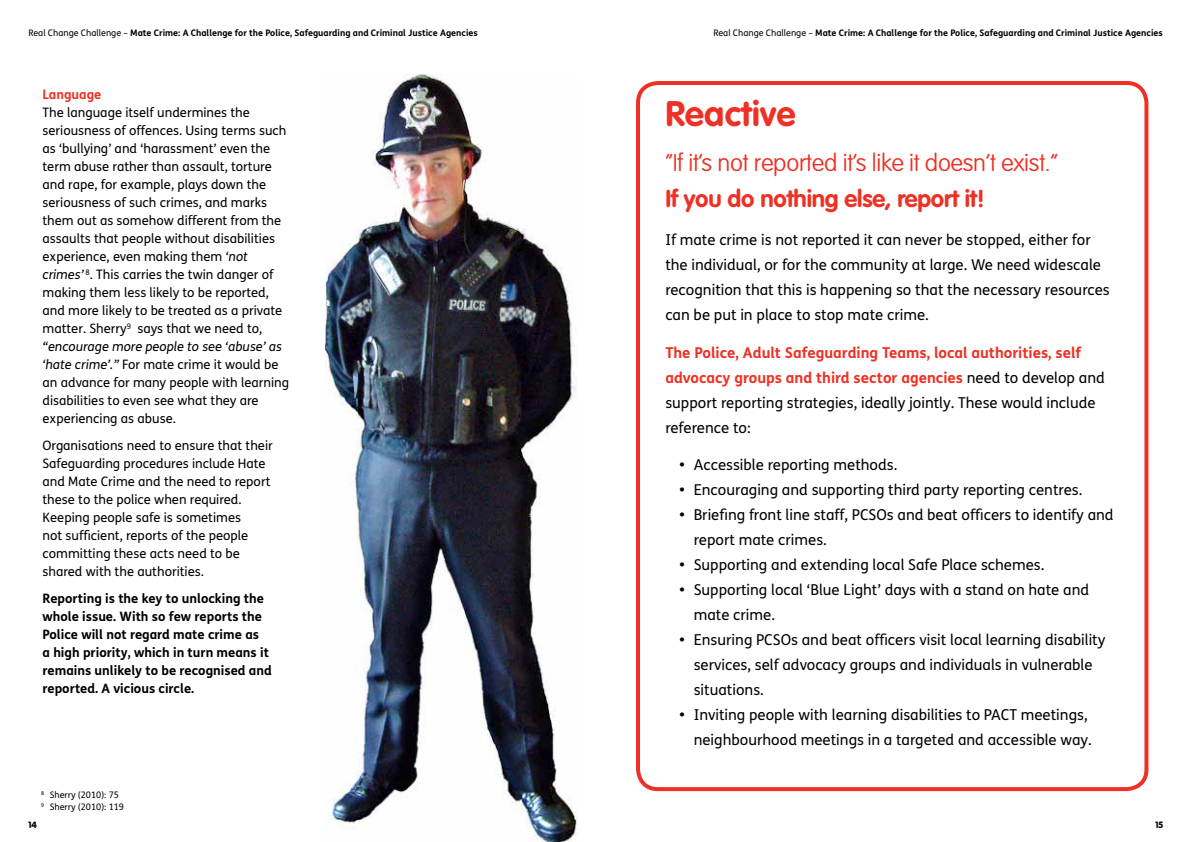
<style>
.page{position:relative;width:1191px;height:842px;background:#fff}
.page>*{position:absolute;margin:0;border:0;box-sizing:border-box;transform-origin:0 0}
.t1{font:700 35px "VAG Rounded";letter-spacing:.01em;color:#ee3124}
.t2{font:100 24px "VAG Rounded";letter-spacing:-.01em;color:#ee3124}
.t3{font:700 24px "VAG Rounded";letter-spacing:-.01em;color:#ee3124}
.t4{font:15px/25px "FS Me";color:#000}
.t5{font:700 15px/25px "FS Me";color:#ee3124}
.t6{font:13px/18px "FS Me";color:#000}
.t7{font:700 13px/18px "FS Me";color:#000}
.t8{font:700 13px "FS Me";color:#ee3124}
.t9{font:700 9px "FS Me";color:#000}
.t10{font:9px/11.5px "FS Me";color:#000}
.t11{font:900 9px "VAG Rounded";color:#000}
.s1{font-weight:400}
.s2{font-style:italic}
.s3{font-weight:400;color:#000}
.s4{font-weight:700}
</style>
<div class="page">
<img style="left:325px;top:75px;width:252px;height:767px">
<div style="left:636px;top:81px;width:512px;height:710px;border:4px solid #ee3124;border-radius:20px"></div>
<p class="t9" style="left:28px;top:27px;width:451px"><span class="s1">Real Change Challenge –</span> Mate Crime: A Challenge for the Police, Safeguarding and Criminal Justice Agencies</p>
<p class="t8" style="left:43px;top:86px;width:60px">Language</p>
<p class="t6" style="left:43px;top:104px;width:248px">The language itself undermines the seriousness of offences. Using terms such as ‘bullying’ and ‘harassment’ even the term abuse rather than assault, torture and rape, for example, plays down the seriousness of such crimes, and marks them out as somehow different from the assaults that people without disabilities experience, even making them <span class="s2">‘not crimes’</span> <sup>8</sup>. This carries the twin danger of making them less likely to be reported, and more likely to be treated as a private matter. Sherry<sup>9</sup> says that we need to, <span class="s2">“encourage more people to see ‘abuse’ as ‘hate crime’.”</span> For mate crime it would be an advance for many people with learning disabilities to even see what they are experiencing as abuse.</p>
<p class="t6" style="left:43px;top:437px;width:232px">Organisations need to ensure that their Safeguarding procedures include Hate and Mate Crime and the need to report these to the police when required.<br>Keeping people safe is sometimes<br>not sufficient, reports of the people committing these acts need to be shared with the authorities.</p>
<p class="t7" style="left:43px;top:589px;width:231px">Reporting is the key to unlocking the whole issue. With so few reports the Police will not regard mate crime as<br>a high priority, which in turn means it remains unlikely to be recognised and reported. A vicious circle.</p>
<p class="t10" style="left:41px;top:789px;width:84px"><sup>8</sup> Sherry (2010): 75<br><sup>9</sup> Sherry (2010): 119</p>
<p class="t11" style="left:28px;top:819px;width:10px">14</p>
<p class="t9" style="left:713px;top:27px;width:451px"><span class="s1">Real Change Challenge –</span> Mate Crime: A Challenge for the Police, Safeguarding and Criminal Justice Agencies</p>
<h1 class="t1" style="left:665px;top:94px;width:132px">Reactive</h1>
<h2 class="t2" style="left:665px;top:149px;width:394px">“If it’s not reported it’s like it doesn’t exist.”</h2>
<h2 class="t3" style="left:665px;top:185px;width:321px">If you do nothing else, report it!</h2>
<p class="t4" style="left:665px;top:228px;width:446px">If mate crime is not reported it can never be stopped, either for the individual, or for the community at large. We need widescale recognition that this is happening so that the necessary resources can be put in place to stop mate crime.</p>
<p class="t5" style="left:665px;top:340px;width:441px">The Police, Adult Safeguarding Teams, local authorities, self advocacy groups and third sector agencies <span class="s3">need to develop and support reporting strategies, ideally jointly. These would include reference to:</span></p>
<p class="t4" style="left:679px;top:453px;width:219px"><span class="s4">•</span> Accessible reporting methods.</p>
<p class="t4" style="left:679px;top:478px;width:404px"><span class="s4">•</span> Encouraging and supporting third party reporting centres.</p>
<p class="t4" style="left:693px;top:503px;width:421px;text-indent:-14px"><span class="s4">•</span> Briefing front line staff, PCSOs and beat officers to identify and report mate crimes.</p>
<p class="t4" style="left:679px;top:553px;width:366px"><span class="s4">•</span> Supporting and extending local Safe Place schemes.</p>
<p class="t4" style="left:693px;top:578px;width:397px;text-indent:-14px"><span class="s4">•</span> Supporting local ‘Blue Light’ days with a stand on hate and mate crime.</p>
<p class="t4" style="left:693px;top:628px;width:413px;text-indent:-14px"><span class="s4">•</span> Ensuring PCSOs and beat officers visit local learning disability services, self advocacy groups and individuals in vulnerable situations.</p>
<p class="t4" style="left:679px;top:703px;width:413px;text-align:right"><span class="s4">•</span> Inviting people with learning disabilities to PACT meetings, neighbourhood meetings in a targeted and accessible way.</p>
<p class="t11" style="left:1155px;top:819px;width:9px">15</p>
</div>
